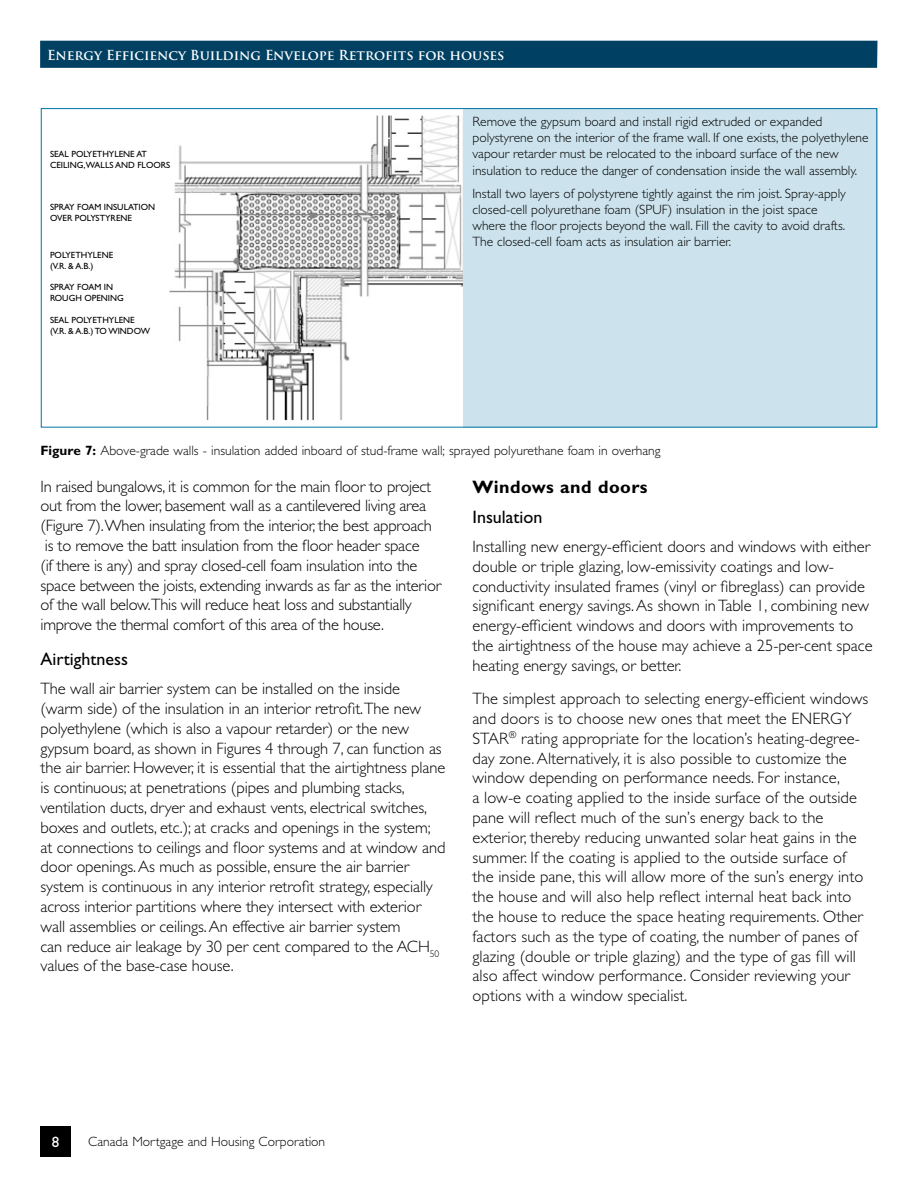
<style>
.page{position:relative;width:918px;height:1188px;background:#fff}
.page>*{position:absolute;margin:0;border:0;box-sizing:border-box;transform-origin:0 0}
.t1{font:18px "Gill Sans Std";color:#000}
.t2{font:700 18px "Gill Sans Std";letter-spacing:.025em;color:#000}
.Body{font:300 16.5px/19.8px "Gill Sans Std";letter-spacing:-.005em;color:#000}
.t3{font:15px "Gill Sans Std";color:#fff}
.Diagram_text__no_bul{font:300 13.5px/16.2px "Gill Sans Std";color:#000}
.Figure_Identifier{font:300 13.5px "Gill Sans Std";color:#000}
.t4{font:700 13.5px "Trajan Pro";letter-spacing:-.005em;color:#fff}
.t5{font:9px/10.8px "Gill Sans Std";color:#000}
.s1{font-weight:700}
</style>
<div class="page">
<div style="left:40px;top:1126px;width:31px;height:31px;background:#000"></div>
<div style="left:40px;top:41px;width:838px;height:27px;background:#004062"></div>
<img style="left:169px;top:115px;width:294px;height:306px">
<div style="left:463px;top:108px;width:415px;height:320px;background:#cce3ed"></div>
<p class="t4" style="left:47px;top:47px;width:459px">Energy Efficiency Building Envelope Retrofits for houses</p>
<p class="t5" style="left:50px;top:149px;width:122px">SEAL POLYETHYLENE AT<br>CEILING,WALLS AND FLOORS</p>
<p class="t5" style="left:50px;top:202px;width:107px">SPRAY FOAM INSULATION<br>OVER POLYSTYRENE</p>
<p class="t5" style="left:50px;top:250px;width:65px">POLYETHYLENE (V.R. &amp; A.B.)</p>
<p class="t5" style="left:50px;top:282px;width:75px">SPRAY FOAM IN<br>ROUGH OPENING</p>
<p class="t5" style="left:50px;top:315px;width:102px">SEAL POLYETHYLENE (V.R. &amp; A.B.) TO WINDOW</p>
<p class="Diagram_text__no_bul" style="left:472px;top:114px;width:398px">Remove the gypsum board and install rigid extruded or expanded polystyrene on the interior of the frame wall. If one exists, the polyethylene vapour retarder must be relocated to the inboard surface of the new insulation to reduce the danger of condensation inside the wall assembly.</p>
<p class="Diagram_text__no_bul" style="left:472px;top:185px;width:375px">Install two layers of polystyrene tightly against the rim joist. Spray-apply closed-cell polyurethane foam (SPUF) insulation in the joist space where the floor projects beyond the wall. Fill the cavity to avoid drafts.<br>The closed-cell foam acts as insulation air barrier.</p>
<p class="Figure_Identifier" style="left:40px;top:443px;width:622px"><span class="s1">Figure 7:</span> Above-grade walls - insulation added inboard of stud-frame wall; sprayed polyurethane foam in overhang</p>
<p class="Body" style="left:40px;top:476px;width:402px">In raised bungalows, it is common for the main floor to project out from the lower, basement wall as a cantilevered living area (Figure 7). When insulating from the interior, the best approach is to remove the batt insulation from the floor header space<br>(if there is any) and spray closed-cell foam insulation into the space between the joists, extending inwards as far as the interior of the wall below.This will reduce heat loss and substantially improve the thermal comfort of this area of the house.</p>
<h5 class="t1" style="left:40px;top:649px;width:89px">Airtightness</h5>
<p class="Body" style="left:40px;top:679px;width:406px">The wall air barrier system can be installed on the inside (warm side) of the insulation in an interior retrofit.The new polyethylene (which is also a vapour retarder) or the new gypsum board, as shown in Figures 4 through 7, can function as the air barrier. However, it is essential that the airtightness plane is continuous; at penetrations (pipes and plumbing stacks, ventilation ducts, dryer and exhaust vents, electrical switches, boxes and outlets, etc.); at cracks and openings in the system; at connections to ceilings and floor systems and at window and door openings. As much as possible, ensure the air barrier system is continuous in any interior retrofit strategy, especially across interior partitions where they intersect with exterior wall assemblies or ceilings. An effective air barrier system<br>can reduce air leakage by 30 per cent compared to the ACH<sub>50 </sub>values of the base-case house.</p>
<h4 class="t2" style="left:472px;top:476px;width:177px">Windows and doors</h4>
<h5 class="t1" style="left:472px;top:507px;width:71px">Insulation</h5>
<p class="Body" style="left:472px;top:537px;width:402px">Installing new energy-efficient doors and windows with either double or triple glazing, low-emissivity coatings and low&shy;conductivity insulated frames (vinyl or fibreglass) can provide significant energy savings. As shown in Table 1, combining new energy-efficient windows and doors with improvements to the airtightness of the house may achieve a 25-per-cent space heating energy savings, or better.</p>
<p class="Body" style="left:472px;top:689px;width:397px">The simplest approach to selecting energy-efficient windows and doors is to choose new ones that meet the ENERGY STAR<sup>®</sup> rating appropriate for the location’s heating-degree&shy;day zone. Alternatively, it is also possible to customize the window depending on performance needs. For instance,<br>a low-e coating applied to the inside surface of the outside pane will reflect much of the sun’s energy back to the exterior, thereby reducing unwanted solar heat gains in the summer. If the coating is applied to the outside surface of the inside pane, this will allow more of the sun’s energy into the house and will also help reflect internal heat back into the house to reduce the space heating requirements. Other factors such as the type of coating, the number of panes of glazing (double or triple glazing) and the type of gas fill will also affect window performance. Consider reviewing your options with a window specialist.</p>
<p class="t3" style="left:52px;top:1133px;width:9px">8</p>
<p class="Diagram_text__no_bul" style="left:88px;top:1134px;width:238px">Canada Mortgage and Housing Corporation</p>
</div>
